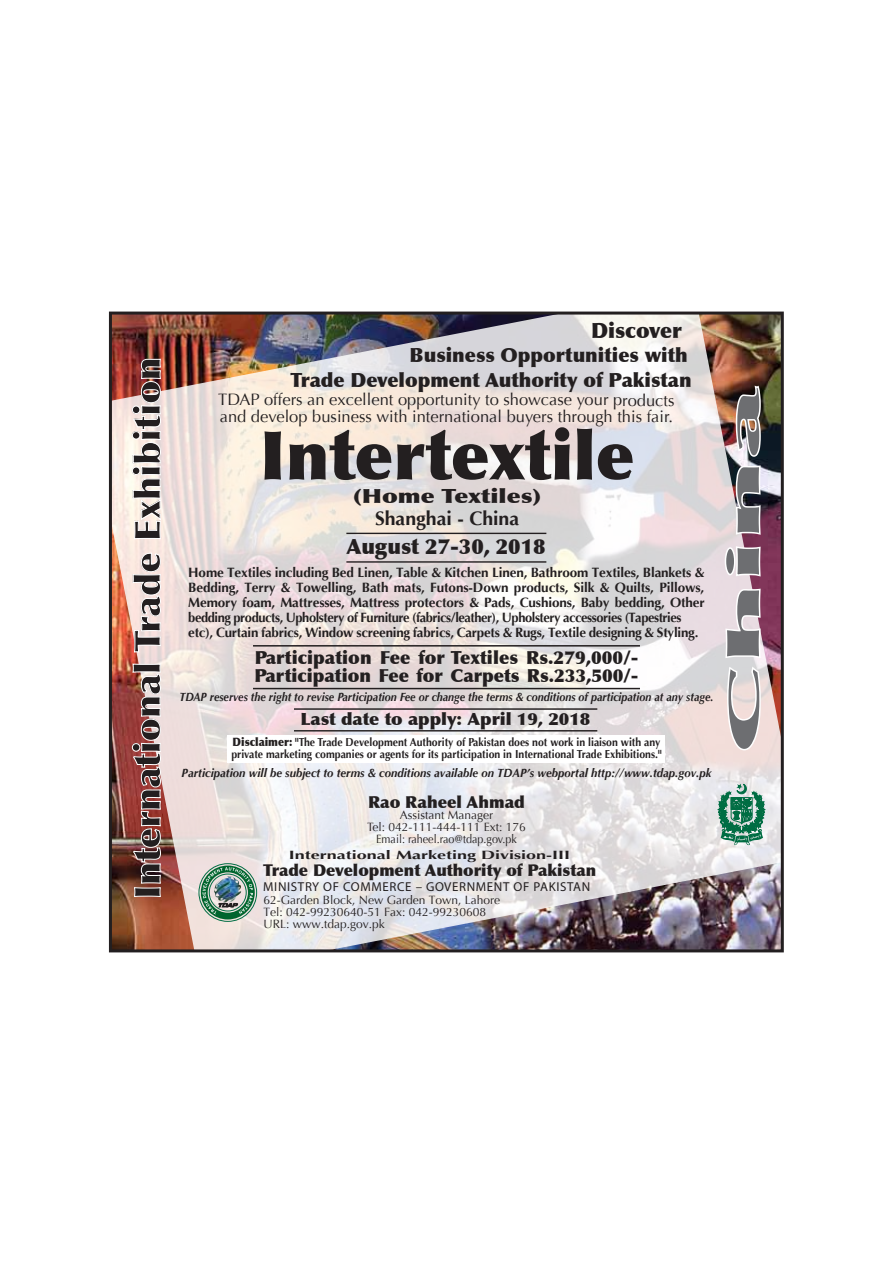
<style>
.page{position:relative;width:893px;height:1263px;background:#fff}
.page>*{position:absolute;margin:0;border:0;box-sizing:border-box;transform-origin:0 0}
.t1{font:900 67.5px "Optima";color:#231f20}
.t2{font:900 44.25px "Optima";color:#6d6e71;scale:2.84 1}
.t3{font:900 36px "Optima";color:#231f20}
.t4{font:900 21px "Optima";color:#231f20}
.t5{font:900 19.5px/24.2px "Optima";color:#231f20;text-align:right}
.t6{font:900 19.5px "Optima";color:#231f20;scale:1.25 1}
.t7{font:700 19.5px "Optima";color:#231f20}
.t8{font:900 18px/18px "Optima";color:#231f20}
.t9{font:900 16.8px "Optima";color:#231f20;scale:1.05 1}
.t10{font:16.5px/16.5px "Optima";color:#231f20}
.t11{font:900 16.5px "Optima";color:#231f20}
.t12{font:900 16.2px "Optima";color:#231f20}
.t13{font:700 13.5px/15px "Optima";letter-spacing:-.01em;color:#231f20}
.t14{font:12.9px "Optima";letter-spacing:.05em;color:#231f20}
.t15{font:12px/12px "Optima";color:#231f20}
.t16{font:italic 700 12px "Optima";color:#231f20;scale:.9 1}
.t17{font:italic 700 12px "Optima";color:#231f20;scale:.95 1}
.t18{font:700 12px "Optima";color:#231f20;scale:1.5 1}
.t19{font:700 11.55px/12.6px "Optima";color:#231f20;scale:.91 1}
.s1{font-weight:900}
</style>
<div class="page">
<img style="left:108px;top:311px;width:676px;height:642px">
<div style="left:109px;top:312px;width:675px;height:640px;border:3px solid #231f20"></div>
<img style="left:131px;top:663px;width:30px;height:234px">
<svg style="left:132px;top:552px;width:29px;height:101px"></svg>
<img style="left:131px;top:358px;width:31px;height:182px">
<svg style="left:726px;top:665px;width:36px;height:86px;background:#ede0de"></svg>
<svg style="left:725px;top:588px;width:36px;height:71px"></svg>
<svg style="left:724px;top:545px;width:37px;height:32px"></svg>
<svg style="left:735px;top:464px;width:26px;height:72px;background:#716c78"></svg>
<img style="left:735px;top:384px;width:26px;height:74px">
<hr style="left:346px;top:533px;width:200px;height:1px;background:#231f20">
<hr style="left:346px;top:561px;width:200px;height:2px;background:#231f20">
<hr style="left:253px;top:645px;width:387px;height:1px;background:#231f20">
<hr style="left:253px;top:688px;width:387px;height:1px;background:#231f20">
<div style="left:199px;top:863px;width:58px;height:59px;border:1px solid #006d43;border-radius:50%"></div>
<svg style="left:201px;top:865px;width:54px;height:54px;background:#75a086"></svg>
<img style="left:214px;top:876px;width:28px;height:27px">
<img style="left:706px;top:779px;width:71px;height:139px">
<hr style="left:294px;top:708px;width:303px;height:2px;background:#231f20">
<hr style="left:294px;top:730px;width:303px;height:1px;background:#231f20">
<div style="left:228px;top:735px;width:437px;height:27px;background:#fff"></div>
<h3 class="t3" style="left:126px;top:899px;width:543px;rotate:-90deg">International Trade Exhibition</h3>
<h3 class="t4" style="left:591px;top:318px;width:92px">Discover</h3>
<h3 class="t5" style="left:290px;top:343px;width:403px">Business Opportunities with<br>Trade Development Authority of Pakistan</h3>
<p class="t10" style="left:218px;top:392px;width:458px">TDAP offers an excellent opportunity to showcase your products and develop business with international buyers through this fair.</p>
<h1 class="t1" style="left:260px;top:415px;width:376px">Intertextile</h1>
<h3 class="t6" style="left:353px;top:484px;width:152px">(Home Textiles)</h3>
<h3 class="t7" style="left:375px;top:507px;width:146px">Shanghai - China</h3>
<p class="t13" style="left:188px;top:565px;width:518px">Home Textiles including Bed Linen, Table &amp; Kitchen Linen, Bathroom Textiles, Blankets &amp; Bedding, Terry &amp; Towelling, Bath mats, Futons-Down products, Silk &amp; Quilts, Pillows, Memory foam, Mattresses, Mattress protectors &amp; Pads, Cushions, Baby bedding, Other bedding products, Upholstery of Furniture (fabrics/leather), Upholstery accessories (Tapestries etc), Curtain fabrics, Window screening fabrics, Carpets &amp; Rugs, Textile designing &amp; Styling.</p>
<h3 class="t4" style="left:346px;top:534px;width:201px">August 27-30, 2018</h3>
<h3 class="t8" style="left:255px;top:648px;width:385px">Participation Fee for Textiles Rs.279,000/-<br>Participation Fee for Carpets Rs.233,500/-</h3>
<p class="t16" style="left:180px;top:690px;width:595px">TDAP reserves the right to revise Participation Fee or change the terms &amp; conditions of participation at any stage.</p>
<p class="t9" style="left:300px;top:709px;width:278px">Last date to apply: April 19, 2018</p>
<p class="t19" style="left:231px;top:736px;width:474px"><span class="s1">Disclaimer:</span> "The Trade Development Authority of Pakistan does not work in liaison with any private marketing companies or agents for its participation in International Trade Exhibitions."</p>
<p class="t17" style="left:182px;top:766px;width:559px">Participation will be subject to terms &amp; conditions available on TDAP’s webportal http://www.tdap.gov.pk</p>
<p class="t11" style="left:368px;top:792px;width:158px">Rao Raheel Ahmad</p>
<p class="t15" style="left:367px;top:809px;width:160px;text-align:center">Assistant Manager<br>Tel: 042-111-444-111 Ext: 176<br>Email: raheel.rao@tdap.gov.pk</p>
<p class="t18" style="left:289px;top:848px;width:189px">International Marketing Division-III</p>
<p class="t12" style="left:263px;top:860px;width:335px">Trade Development Authority of Pakistan</p>
<p class="t14" style="left:263px;top:881px;width:329px">MINISTRY OF COMMERCE – GOVERNMENT OF PAKISTAN</p>
<p class="t15" style="left:263px;top:894px;width:238px">62-Garden Block, New Garden Town, Lahore<br>Tel: 042-99230640-51 Fax: 042-99230608<br>URL: www.tdap.gov.pk</p>
<h2 class="t2" style="left:717px;top:754px;width:131px;rotate:-90deg">China</h2>
</div>
